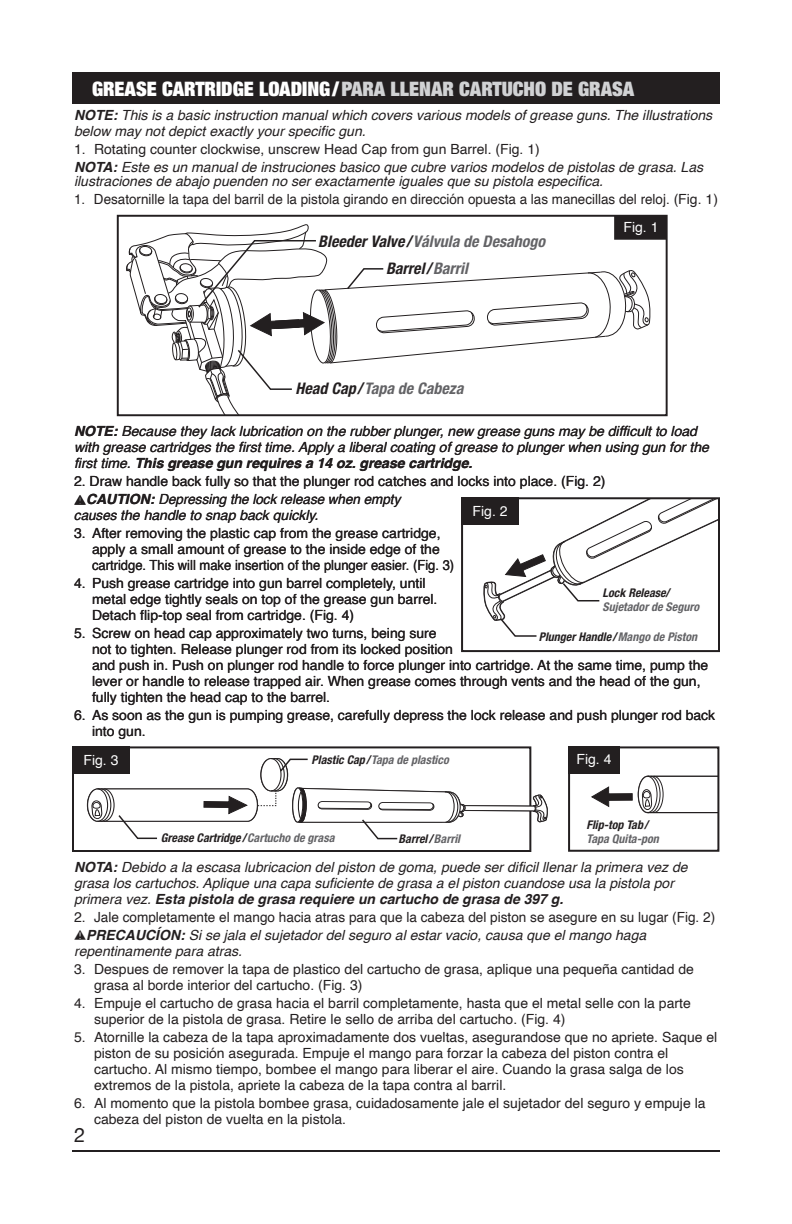
<style>
.page{position:relative;width:792px;height:1224px;background:#fff}
.page>*{position:absolute;margin:0;border:0;box-sizing:border-box;transform-origin:0 0}
.t1{font:900 expanded 20px "Helvetica Neue";color:#d1d2d4}
.t2{font:20px "Helvetica Neue";color:#231f20}
.t3{font:italic 700 condensed 16px "Helvetica Neue";color:#636366}
.t4{font:italic 700 condensed 16px "Helvetica Neue";color:#231f20}
.t5{font:14px/16px "Helvetica";color:#231f20}
.t6{font:italic 14px/16px "Helvetica";color:#231f20}
.t7{font:14px "Helvetica";color:#231f20;scale:.96 1}
.t8{font:italic 14px "Helvetica";color:#231f20;scale:.96 1}
.t9{font:14px "Helvetica";color:#fff}
.t10{font:italic 700 condensed 12px "Helvetica Neue";color:#231f20}
.t11{font:italic 700 condensed 12px "Helvetica Neue";color:#636366}
.s1{color:#fff}
.s2{font-weight:700}
.s3{font-style:normal}
.s4{color:#231f20}
.s5{color:#636366}
.s6{font-weight:700;font-style:italic}
.s7{font-style:italic}
</style>
<div class="page">
<hr style="left:72px;top:1150px;width:648px;height:2px;background:#231f20">
<div style="left:117px;top:215px;width:551px;height:201px;border:2px solid #231f20"></div>
<div style="left:72px;top:72px;width:648px;height:31px;background:#231f20"></div>
<svg style="left:125px;top:224px;width:526px;height:191px"></svg>
<div style="left:615px;top:216px;width:50px;height:23px;background:#231f20"></div>
<div style="left:614px;top:215px;width:52px;height:25px;border:2px solid #231f20"></div>
<div style="left:461px;top:497px;width:259px;height:155px;border:2px solid #231f20"></div>
<svg style="left:465px;top:498px;width:254px;height:143px"></svg>
<div style="left:461px;top:497px;width:57px;height:27px;background:#231f20"></div>
<div style="left:72px;top:746px;width:459px;height:106px;border:2px solid #231f20"></div>
<div style="left:87px;top:788px;width:21px;height:34px;border:1px solid #231f20;border-radius:50%"></div>
<div style="left:87px;top:789px;width:21px;height:33px;border:1px solid #231f20;border-radius:50%"></div>
<svg style="left:638px;top:776px;width:19px;height:37px"></svg>
<div style="left:638px;top:776px;width:19px;height:37px;border:1px solid #231f20;border-radius:50%"></div>
<svg style="left:642px;top:775px;width:74px;height:39px"></svg>
<svg style="left:591px;top:786px;width:42px;height:21px"></svg>
<div style="left:568px;top:746px;width:151px;height:106px;border:2px solid #231f20"></div>
<svg style="left:91px;top:757px;width:457px;height:83px"></svg>
<div style="left:72px;top:746px;width:57px;height:28px;background:#231f20"></div>
<div style="left:568px;top:746px;width:51px;height:28px;background:#231f20"></div>
<h1 class="t1" style="left:92px;top:76px;width:544px"><span class="s1">GREASE CARTRIDGE LOADING/</span>PARA LLENAR CARTUCHO DE GRASA</h1>
<p class="t6" style="left:74px;top:107px;width:640px"><span class="s2">NOTE:</span> This is a basic instruction manual which covers various models of grease guns. The illustrations below may not depict exactly your specific gun.</p>
<p class="t6" style="left:74px;top:140px;width:631px;line-height:18px"><span class="s3">1. Rotating counter clockwise, unscrew Head Cap from gun Barrel. (Fig. 1)<br></span><span class="s2">NOTA:</span> Este es un manual de instruciones basico que cubre varios modelos de pistolas de grasa. Las</p>
<p class="t6" style="left:74px;top:173px;width:531px">ilustraciones de abajo puenden no ser exactamente iguales que su pistola especifica.</p>
<p class="t7" style="left:74px;top:188px;width:672px">1. Desatornille la tapa del barril de la pistola girando en dirección opuesta a las manecillas del reloj. (Fig. 1)</p>
<p class="t3" style="left:318px;top:231px;width:229px"><span class="s4">Bleeder Valve/</span>Válvula de Desahogo</p>
<p class="t4" style="left:386px;top:259px;width:83px">Barrel/<span class="s5">Barril</span></p>
<p class="t3" style="left:296px;top:379px;width:169px"><span class="s4">Head Cap/</span>Tapa de Cabeza</p>
<p class="t9" style="left:623px;top:216px;width:37px">Fig. 1</p>
<p class="t6" style="left:74px;top:424px;width:636px"><span class="s2">NOTE:</span> Because they lack lubrication on the rubber plunger, new grease guns may be difficult to load with grease cartridges the first time. Apply a liberal coating of grease to plunger when using gun for the first time. <span class="s2">This grease gun requires a 14 oz. grease cartridge.</span></p>
<p class="t5" style="left:86px;top:473px;width:521px;line-height:18px;text-indent:-12px">2. Draw handle back fully so that the plunger rod catches and locks into place. (Fig. 2)<br><span class="s6">CAUTION:</span> <span class="s7">Depressing the lock release when empty</span></p>
<p class="t8" style="left:74px;top:505px;width:256px">causes the handle to snap back quickly.</p>
<p class="t5" style="left:92px;top:526px;width:364px;text-indent:-18px">3. After removing the plastic cap from the grease cartridge, apply a small amount of grease to the inside edge of the cartridge. This will make insertion of the plunger easier. (Fig. 3)</p>
<p class="t5" style="left:92px;top:576px;width:347px;text-indent:-18px">4. Push grease cartridge into gun barrel completely, until metal edge tightly seals on top of the grease gun barrel.<br>Detach flip-top seal from cartridge. (Fig. 4)</p>
<p class="t5" style="left:92px;top:626px;width:618px;text-indent:-18px">5. Screw on head cap approximately two turns, being sure<br>not to tighten. Release plunger rod from its locked position<br>and push in. Push on plunger rod handle to force plunger into cartridge. At the same time, pump the lever or handle to release trapped air. When grease comes through vents and the head of the gun, fully tighten the head cap to the barrel.</p>
<p class="t5" style="left:92px;top:708px;width:625px;text-indent:-18px">6. As soon as the gun is pumping grease, carefully depress the lock release and push plunger rod back into gun.</p>
<p class="t9" style="left:473px;top:500px;width:37px">Fig. 2</p>
<p class="t10" style="left:603px;top:585px;width:69px">Lock Release/</p>
<p class="t11" style="left:603px;top:599px;width:98px">Sujetador de Seguro</p>
<p class="t10" style="left:539px;top:629px;width:160px">Plunger Handle/<span class="s5">Mango de Piston</span></p>
<p class="t9" style="left:83px;top:749px;width:37px">Fig. 3</p>
<p class="t9" style="left:577px;top:748px;width:37px">Fig. 4</p>
<p class="t11" style="left:312px;top:753px;width:139px"><span class="s4">Plastic Cap/</span>Tapa de plastico</p>
<p class="t10" style="left:161px;top:830px;width:175px">Grease Cartridge/<span class="s5">Cartucho de grasa</span></p>
<p class="t10" style="left:399px;top:831px;width:63px">Barrel/<span class="s5">Barril</span></p>
<p class="t10" style="left:587px;top:818px;width:63px">Flip-top Tab/</p>
<p class="t11" style="left:587px;top:832px;width:74px">Tapa Quita-pon</p>
<p class="t6" style="left:74px;top:859px;width:615px"><span class="s2">NOTA:</span> Debido a la escasa lubricacion del piston de goma, puede ser dificil llenar la primera vez de grasa los cartuchos. Aplique una capa suficiente de grasa a el piston cuandose usa la pistola por primera vez. <span class="s2">Esta pistola de grasa requiere un cartucho de grasa de 397 g.</span></p>
<p class="t5" style="left:86px;top:908px;width:631px;line-height:18px;text-indent:-12px">2. Jale completamente el mango hacia atras para que la cabeza del piston se asegure en su lugar (Fig. 2)<br><span class="s6">PRECAUCÍON:</span> <span class="s7">Si se jala el sujetador del seguro al estar vacio, causa que el mango haga</span></p>
<p class="t6" style="left:74px;top:943px;width:170px">repentinamente para atras.</p>
<p class="t5" style="left:94px;top:961px;width:601px;text-indent:-20px">3. Despues de remover la tapa de plastico del cartucho de grasa, aplique una pequeña cantidad de grasa al borde interior del cartucho. (Fig. 3)</p>
<p class="t5" style="left:94px;top:995px;width:598px;text-indent:-20px">4. Empuje el cartucho de grasa hacia el barril completamente, hasta que el metal selle con la parte superior de la pistola de grasa. Retire le sello de arriba del cartucho. (Fig. 4)</p>
<p class="t5" style="left:94px;top:1029px;width:625px;text-indent:-20px">5. Atornille la cabeza de la tapa aproximadamente dos vueltas, asegurandose que no apriete. Saque el piston de su posición asegurada. Empuje el mango para forzar la cabeza del piston contra el cartucho. Al mismo tiempo, bombee el mango para liberar el aire. Cuando la grasa salga de los extremos de la pistola, apriete la cabeza de la tapa contra al barril.</p>
<p class="t5" style="left:94px;top:1095px;width:613px;text-indent:-20px">6. Al momento que la pistola bombee grasa, cuidadosamente jale el sujetador del seguro y empuje la cabeza del piston de vuelta en la pistola.</p>
<h1 class="t2" style="left:74px;top:1120px;width:13px">2</h1>
</div>
